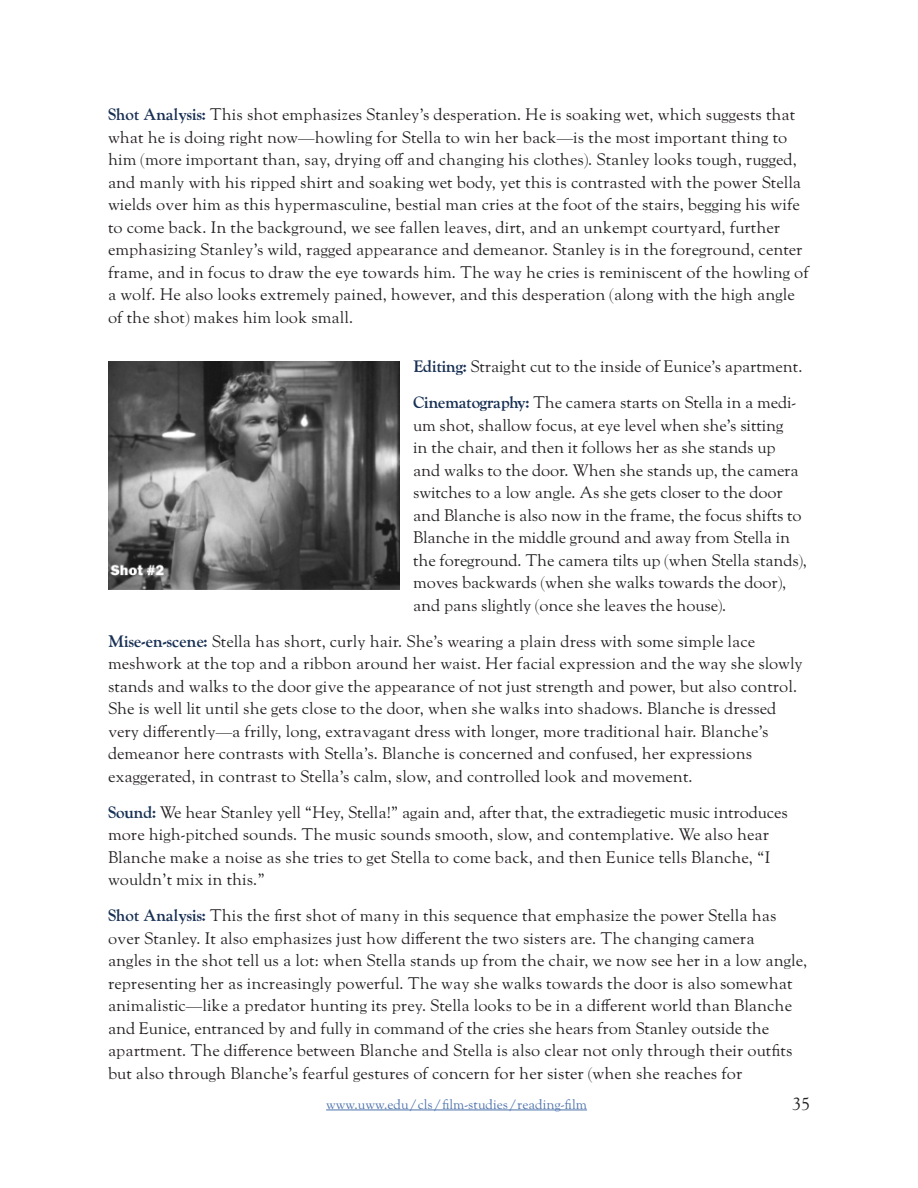
<style>
.page{position:relative;width:918px;height:1188px;background:#fff}
.page>*{position:absolute;margin:0;border:0;box-sizing:border-box;transform-origin:0 0}
.t1{font:18px "LTC Goudy Oldstyle Pro";color:#231f20}
.Body{font:16.5px/22.5px "LTC Goudy Oldstyle Pro";color:#231f20}
.t2{font:13.5px "LTC Goudy Oldstyle Pro";color:#4d72ac}
.s1{font-weight:700;color:#183054}
</style>
<div class="page">
<hr style="left:326px;top:1110px;width:261px;height:1px;background:#4d72ac">
<img style="left:108px;top:362px;width:292px;height:228px">
<p class="Body" style="left:108px;top:104px;width:702px"><span class="s1">Shot Analysis:</span> This shot emphasizes Stanley’s desperation. He is soaking wet, which suggests that what he is doing right now—howling for Stella to win her back—is the most important thing to him (more important than, say, drying off and changing his clothes). Stanley looks tough, rugged, and manly with his ripped shirt and soaking wet body, yet this is contrasted with the power Stella wields over him as this hypermasculine, bestial man cries at the foot of the stairs, begging his wife to come back. In the background, we see fallen leaves, dirt, and an unkempt courtyard, further emphasizing Stanley’s wild, ragged appearance and demeanor. Stanley is in the foreground, center frame, and in focus to draw the eye towards him. The way he cries is reminiscent of the howling of a wolf. He also looks extremely pained, however, and this desperation (along with the high angle of the shot) makes him look small.</p>
<p class="Body" style="left:413px;top:356px;width:391px"><span class="s1">Editing:</span> Straight cut to the inside of Eunice’s apartment.</p>
<p class="Body" style="left:413px;top:392px;width:395px"><span class="s1">Cinematography:</span> The camera starts on Stella in a medi&shy;um shot, shallow focus, at eye level when she’s sitting<br>in the chair, and then it follows her as she stands up<br>and walks to the door. When she stands up, the camera switches to a low angle. As she gets closer to the door and Blanche is also now in the frame, the focus shifts to Blanche in the middle ground and away from Stella in the foreground. The camera tilts up (when Stella stands), moves backwards (when she walks towards the door), and pans slightly (once she leaves the house).</p>
<p class="Body" style="left:108px;top:630px;width:696px"><span class="s1">Mise-en-scene:</span> Stella has short, curly hair. She’s wearing a plain dress with some simple lace meshwork at the top and a ribbon around her waist. Her facial expression and the way she slowly stands and walks to the door give the appearance of not just strength and power, but also control.<br>She is well lit until she gets close to the door, when she walks into shadows. Blanche is dressed very differently—a frilly, long, extravagant dress with longer, more traditional hair. Blanche’s demeanor here contrasts with Stella’s. Blanche is concerned and confused, her expressions exaggerated, in contrast to Stella’s calm, slow, and controlled look and movement.</p>
<p class="Body" style="left:108px;top:801px;width:681px"><span class="s1">Sound:</span> We hear Stanley yell “Hey, Stella!” again and, after that, the extradiegetic music introduces more high-pitched sounds. The music sounds smooth, slow, and contemplative. We also hear Blanche make a noise as she tries to get Stella to come back, and then Eunice tells Blanche, “I wouldn’t mix in this.”</p>
<p class="Body" style="left:108px;top:905px;width:701px"><span class="s1">Shot Analysis:</span> This the first shot of many in this sequence that emphasize the power Stella has over Stanley. It also emphasizes just how different the two sisters are. The changing camera<br>angles in the shot tell us a lot: when Stella stands up from the chair, we now see her in a low angle, representing her as increasingly powerful. The way she walks towards the door is also somewhat animalistic—like a predator hunting its prey. Stella looks to be in a different world than Blanche and Eunice, entranced by and fully in command of the cries she hears from Stanley outside the apartment. The difference between Blanche and Stella is also clear not only through their outfits but also through Blanche’s fearful gestures of concern for her sister (when she reaches for</p>
<p class="t2" style="left:326px;top:1096px;width:262px">www.uww.edu/cls/film-studies/reading-film</p>
<p class="t1" style="left:792px;top:1094px;width:19px">35</p>
</div>
